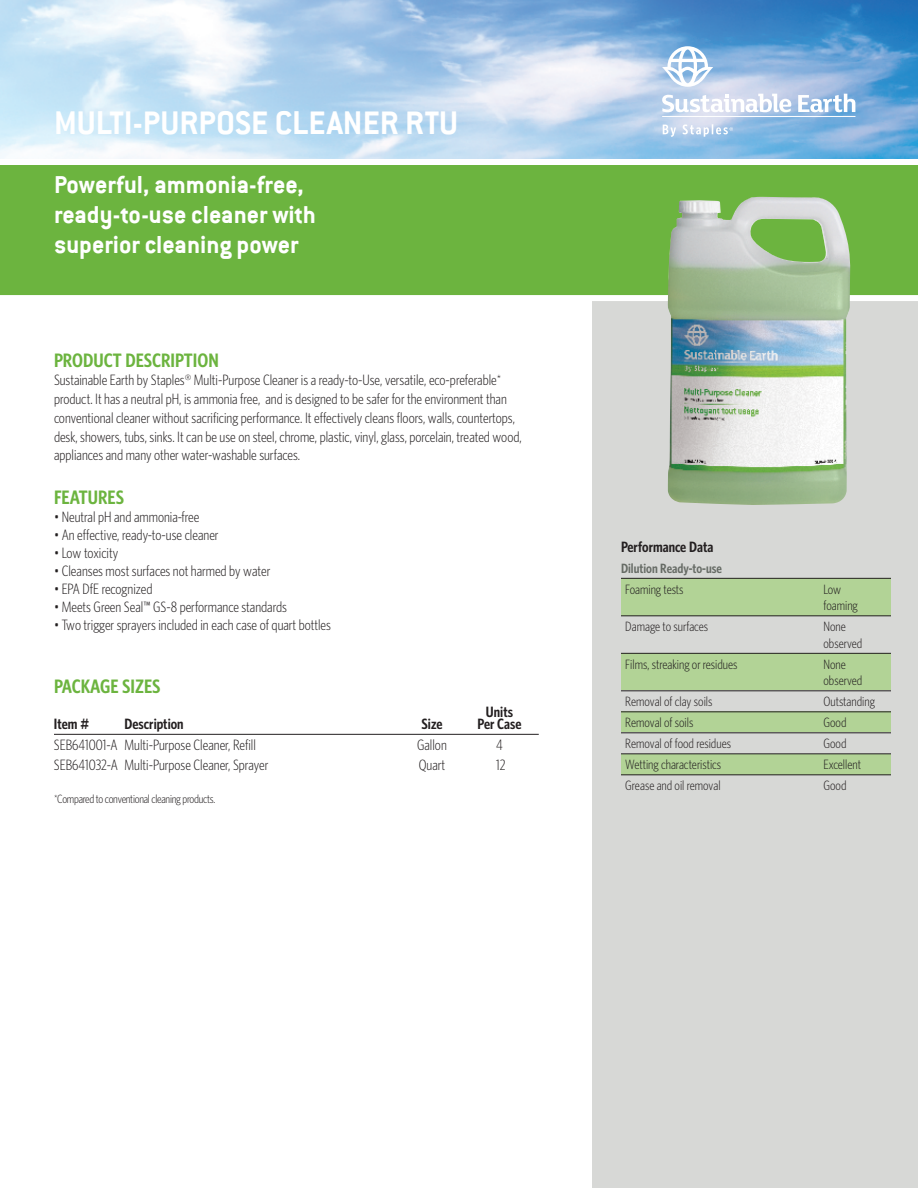
<style>
.page{position:relative;width:918px;height:1188px;background:#fff}
.page>*{position:absolute;margin:0;border:0;box-sizing:border-box;transform-origin:0 0}
.t1{font:700 36px "Conduit ITC";color:#fff}
.t2{font:700 27px/30px "Conduit ITC";color:#fff}
.t3{font:600 19.5px "Whitney Condensed";color:#6cb43f}
.t4{font:300 15px/18.8px "Whitney Condensed";color:#231f20}
.t5{font:600 15px "Whitney Condensed";color:#231f20}
.t6{font:300 13.5px/16.5px "Whitney Condensed";color:#231f20}
.t7{font:600 13.5px "Whitney Condensed";color:#666b65}
.t8{font:300 12px "Whitney Condensed";letter-spacing:-.02em;color:#231f20}
</style>
<div class="page">
<div style="left:593px;top:297px;width:325px;height:891px;background:#d7d8d6"></div>
<div style="left:621px;top:578px;width:270px;height:38px;background:#b2d396"></div>
<div style="left:621px;top:653px;width:270px;height:37px;background:#b2d396"></div>
<div style="left:621px;top:711px;width:270px;height:21px;background:#b2d396"></div>
<div style="left:621px;top:754px;width:270px;height:21px;background:#b2d396"></div>
<hr style="left:54px;top:734px;width:485px;height:1px;background:#231f20">
<img style="left:0;top:0;width:918px;height:159px">
<div style="left:0;top:162px;width:918px;height:135px;background:#6cb43f"></div>
<div style="left:0;top:159px;width:918px;height:6px;background:#fff"></div>
<div style="left:0;top:295px;width:918px;height:6px;background:#fff"></div>
<img style="left:668px;top:196px;width:182px;height:309px">
<hr style="left:621px;top:578px;width:270px;height:1px;background:#231f20">
<hr style="left:621px;top:615px;width:270px;height:1px;background:#231f20">
<hr style="left:621px;top:653px;width:270px;height:1px;background:#231f20">
<hr style="left:621px;top:690px;width:270px;height:1px;background:#231f20">
<hr style="left:621px;top:711px;width:270px;height:1px;background:#231f20">
<hr style="left:621px;top:732px;width:270px;height:1px;background:#231f20">
<hr style="left:621px;top:753px;width:270px;height:1px;background:#231f20">
<hr style="left:621px;top:774px;width:270px;height:1px;background:#231f20">
<svg style="left:662px;top:46px;width:51px;height:41px"></svg>
<svg style="left:798px;top:94px;width:57px;height:18px"></svg>
<svg style="left:662px;top:94px;width:129px;height:18px"></svg>
<svg style="left:663px;top:125px;width:13px;height:12px"></svg>
<hr style="left:662px;top:116px;width:193px;height:1px;background:#fff">
<svg style="left:683px;top:124px;width:50px;height:13px"></svg>
<h1 class="t1" style="left:54px;top:101px;width:406px">MULTI-PURPOSE Cleaner RTU</h1>
<h2 class="t2" style="left:54px;top:169px;width:263px">Powerful, ammonia-free, ready-to-use cleaner with superior cleaning power</h2>
<h3 class="t3" style="left:54px;top:349px;width:166px">Product Description</h3>
<p class="t4" style="left:54px;top:371px;width:469px">Sustainable Earth by Staples® Multi-Purpose Cleaner is a ready-to-Use, versatile, eco-preferable* product. It has a neutral pH, is ammonia free, and is designed to be safer for the environment than conventional cleaner without sacrificing performance. It effectively cleans floors, walls, countertops, desk, showers, tubs, sinks. It can be use on steel, chrome, plastic, vinyl, glass, porcelain, treated wood, appliances and many other water-washable surfaces.</p>
<h3 class="t3" style="left:54px;top:486px;width:72px">Features</h3>
<p class="t4" style="left:54px;top:507px;width:147px">• Neutral pH and ammonia-free</p>
<p class="t4" style="left:54px;top:525px;width:166px">• An effective, ready-to-use cleaner</p>
<p class="t4" style="left:54px;top:543px;width:66px">• Low toxicity</p>
<p class="t4" style="left:54px;top:561px;width:218px">• Cleanses most surfaces not harmed by water</p>
<p class="t4" style="left:54px;top:579px;width:100px">• EPA DfE recognized</p>
<p class="t4" style="left:54px;top:597px;width:235px">• Meets Green Seal™ GS-8 performance standards</p>
<p class="t4" style="left:54px;top:615px;width:279px">• Two trigger sprayers included in each case of quart bottles</p>
<h3 class="t3" style="left:54px;top:675px;width:108px">Package Sizes</h3>
<p class="t5" style="left:486px;top:703px;width:29px">Units</p>
<p class="t5" style="left:54px;top:716px;width:58px">Item # D</p>
<p class="t5" style="left:132px;top:716px;width:53px">escription</p>
<p class="t5" style="left:422px;top:716px;width:22px">Size</p>
<p class="t5" style="left:477px;top:716px;width:46px">Per Case</p>
<p class="t4" style="left:54px;top:736px;width:203px">SEB641001-A Multi-Purpose Cleaner, Refill</p>
<p class="t4" style="left:417px;top:736px;width:31px">Gallon</p>
<p class="t4" style="left:496px;top:736px;width:8px">4</p>
<p class="t4" style="left:54px;top:755px;width:216px">SEB641032-A Multi-Purpose Cleaner, Sprayer</p>
<p class="t4" style="left:419px;top:755px;width:28px">Quart</p>
<p class="t4" style="left:496px;top:755px;width:11px">12</p>
<p class="t8" style="left:54px;top:792px;width:163px">*Compared to conventional cleaning products.</p>
<p class="t5" style="left:621px;top:538px;width:94px">Performance Data</p>
<p class="t7" style="left:621px;top:560px;width:102px">Dilution Ready-to-use</p>
<p class="t6" style="left:625px;top:581px;width:60px">Foaming tests</p>
<p class="t6" style="left:824px;top:581px;width:36px">Low foaming</p>
<p class="t6" style="left:625px;top:618px;width:84px">Damage to surfaces</p>
<p class="t6" style="left:824px;top:618px;width:40px">None observed</p>
<p class="t6" style="left:625px;top:656px;width:114px">Films, streaking or residues</p>
<p class="t6" style="left:824px;top:656px;width:40px">None observed</p>
<p class="t6" style="left:625px;top:693px;width:89px">Removal of clay soils</p>
<p class="t6" style="left:824px;top:693px;width:53px">Outstanding</p>
<p class="t6" style="left:625px;top:714px;width:70px">Removal of soils</p>
<p class="t6" style="left:824px;top:714px;width:24px">Good</p>
<p class="t6" style="left:625px;top:735px;width:107px">Removal of food residues</p>
<p class="t6" style="left:824px;top:735px;width:24px">Good</p>
<p class="t6" style="left:625px;top:756px;width:97px">Wetting characteristics</p>
<p class="t6" style="left:824px;top:756px;width:39px">Excellent</p>
<p class="t6" style="left:625px;top:777px;width:97px">Grease and oil removal</p>
<p class="t6" style="left:824px;top:777px;width:24px">Good</p>
</div>
